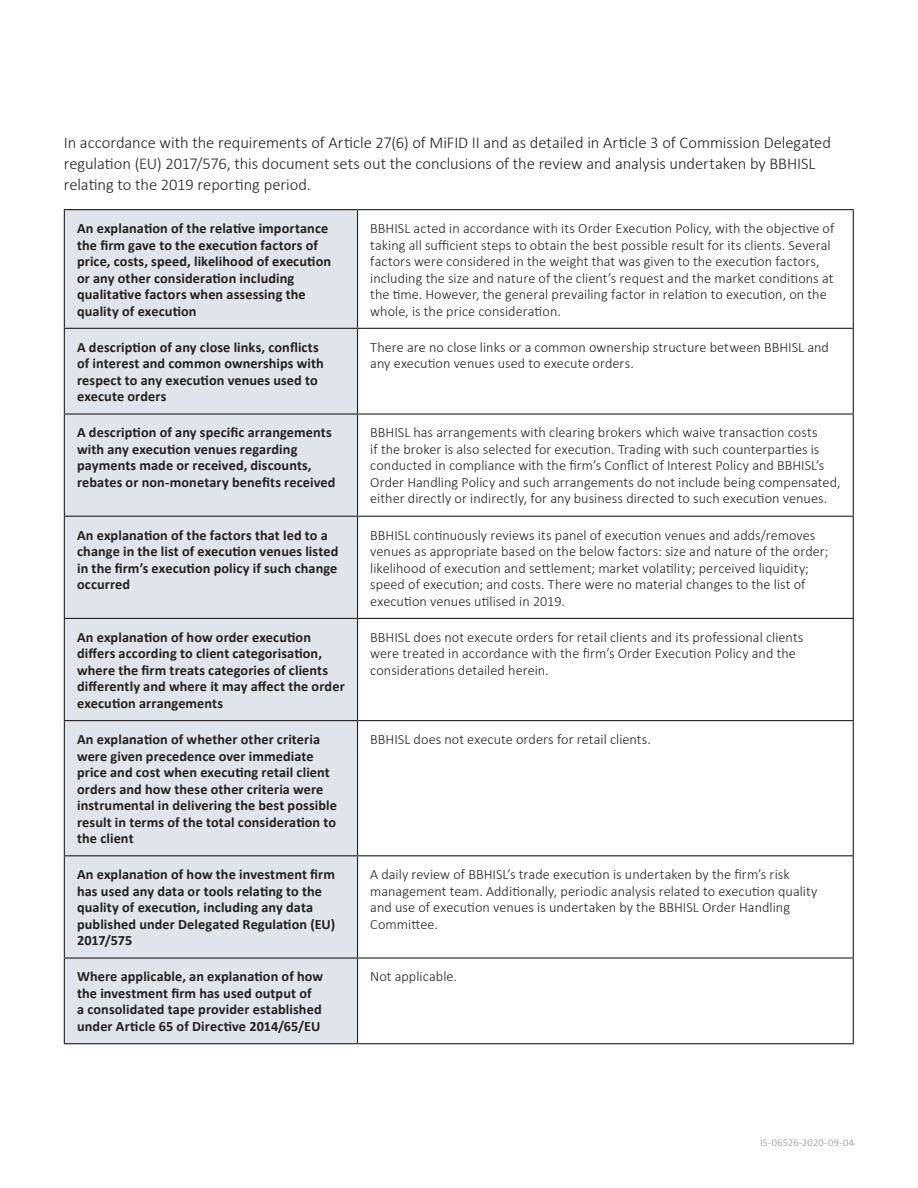
<style>
.page{position:relative;width:918px;height:1188px;background:#fff}
.page>*{position:absolute;margin:0;border:0;box-sizing:border-box;transform-origin:0 0}
.BODY_COPY{font:300 16.5px/21px "Calibri";letter-spacing:-.005em;color:#231f20}
.BODY_TABLE{font:300 14.25px/16.5px "Calibri";letter-spacing:.005em;color:#231f20}
.BODY_TABLE-2{font:700 14.25px/16.5px "Calibri";letter-spacing:.01em;color:#231f20}
.t1{font:300 10.5px "Calibri";letter-spacing:.01em;color:#8c8f92}
</style>
<div class="page">
<div style="left:65px;top:210px;width:292px;height:833px;background:#e1e5eb"></div>
<hr style="left:64px;top:209px;width:294px;height:1px;background:#231f20">
<hr style="left:64px;top:210px;width:1px;height:118px;background:#231f20">
<hr style="left:358px;top:209px;width:496px;height:1px;background:#231f20">
<hr style="left:357px;top:210px;width:1px;height:118px;background:#231f20">
<hr style="left:853px;top:210px;width:1px;height:118px;background:#231f20">
<hr style="left:64px;top:328px;width:294px;height:1px;background:#231f20">
<hr style="left:64px;top:329px;width:1px;height:84px;background:#231f20">
<hr style="left:358px;top:328px;width:496px;height:1px;background:#231f20">
<hr style="left:357px;top:329px;width:1px;height:84px;background:#231f20">
<hr style="left:853px;top:329px;width:1px;height:84px;background:#231f20">
<hr style="left:64px;top:413px;width:294px;height:2px;background:#231f20">
<hr style="left:64px;top:415px;width:1px;height:101px;background:#231f20">
<hr style="left:358px;top:413px;width:496px;height:2px;background:#231f20">
<hr style="left:357px;top:415px;width:1px;height:101px;background:#231f20">
<hr style="left:853px;top:415px;width:1px;height:101px;background:#231f20">
<hr style="left:64px;top:516px;width:294px;height:1px;background:#231f20">
<hr style="left:64px;top:517px;width:1px;height:101px;background:#231f20">
<hr style="left:358px;top:516px;width:496px;height:1px;background:#231f20">
<hr style="left:357px;top:517px;width:1px;height:101px;background:#231f20">
<hr style="left:853px;top:517px;width:1px;height:101px;background:#231f20">
<hr style="left:64px;top:618px;width:294px;height:1px;background:#231f20">
<hr style="left:64px;top:619px;width:1px;height:101px;background:#231f20">
<hr style="left:358px;top:618px;width:496px;height:1px;background:#231f20">
<hr style="left:357px;top:619px;width:1px;height:101px;background:#231f20">
<hr style="left:853px;top:619px;width:1px;height:101px;background:#231f20">
<hr style="left:64px;top:720px;width:294px;height:1px;background:#231f20">
<hr style="left:64px;top:721px;width:1px;height:134px;background:#231f20">
<hr style="left:358px;top:720px;width:496px;height:1px;background:#231f20">
<hr style="left:357px;top:721px;width:1px;height:134px;background:#231f20">
<hr style="left:853px;top:721px;width:1px;height:134px;background:#231f20">
<hr style="left:64px;top:855px;width:294px;height:1px;background:#231f20">
<hr style="left:64px;top:856px;width:1px;height:101px;background:#231f20">
<hr style="left:358px;top:855px;width:496px;height:1px;background:#231f20">
<hr style="left:357px;top:856px;width:1px;height:101px;background:#231f20">
<hr style="left:853px;top:856px;width:1px;height:101px;background:#231f20">
<hr style="left:64px;top:957px;width:294px;height:2px;background:#231f20">
<hr style="left:64px;top:959px;width:1px;height:84px;background:#231f20">
<hr style="left:358px;top:957px;width:496px;height:2px;background:#231f20">
<hr style="left:357px;top:959px;width:1px;height:84px;background:#231f20">
<hr style="left:853px;top:959px;width:1px;height:84px;background:#231f20">
<hr style="left:64px;top:1043px;width:294px;height:1px;background:#231f20">
<hr style="left:358px;top:1043px;width:496px;height:1px;background:#231f20">
<p class="BODY_COPY" style="left:64px;top:132px;width:769px">In accordance with the requirements of Article 27(6) of MiFID II and as detailed in Article 3 of Commission Delegated regulation (EU) 2017/576, this document sets out the conclusions of the review and analysis undertaken by BBHISL relating to the 2019 reporting period.</p>
<p class="BODY_TABLE-2" style="left:77px;top:220px;width:256px">An explanation of the relative importance the firm gave to the execution factors of price, costs, speed, likelihood of execution or any other consideration including qualitative factors when assessing the quality of execution</p>
<p class="BODY_TABLE" style="left:370px;top:220px;width:466px">BBHISL acted in accordance with its Order Execution Policy, with the objective of taking all sufficient steps to obtain the best possible result for its clients. Several factors were considered in the weight that was given to the execution factors, including the size and nature of the client’s request and the market conditions at the time. However, the general prevailing factor in relation to execution, on the whole, is the price consideration.</p>
<p class="BODY_TABLE-2" style="left:77px;top:339px;width:248px">A description of any close links, conflicts of interest and common ownerships with respect to any execution venues used to execute orders</p>
<p class="BODY_TABLE" style="left:370px;top:339px;width:460px">There are no close links or a common ownership structure between BBHISL and any execution venues used to execute orders.</p>
<p class="BODY_TABLE-2" style="left:77px;top:424px;width:260px">A description of any specific arrangements with any execution venues regarding payments made or received, discounts, rebates or non-monetary benefits received</p>
<p class="BODY_TABLE" style="left:370px;top:424px;width:472px">BBHISL has arrangements with clearing brokers which waive transaction costs<br>if the broker is also selected for execution. Trading with such counterparties is conducted in compliance with the firm’s Conflict of Interest Policy and BBHISL’s Order Handling Policy and such arrangements do not include being compensated, either directly or indirectly, for any business directed to such execution venues.</p>
<p class="BODY_TABLE-2" style="left:77px;top:527px;width:263px">An explanation of the factors that led to a change in the list of execution venues listed in the firm’s execution policy if such change occurred</p>
<p class="BODY_TABLE" style="left:370px;top:527px;width:460px">BBHISL continuously reviews its panel of execution venues and adds/removes venues as appropriate based on the below factors: size and nature of the order; likelihood of execution and settlement; market volatility; perceived liquidity; speed of execution; and costs. There were no material changes to the list of execution venues utilised in 2019.</p>
<p class="BODY_TABLE-2" style="left:77px;top:629px;width:269px">An explanation of how order execution differs according to client categorisation, where the firm treats categories of clients differently and where it may affect the order execution arrangements</p>
<p class="BODY_TABLE" style="left:370px;top:629px;width:435px">BBHISL does not execute orders for retail clients and its professional clients were treated in accordance with the firm’s Order Execution Policy and the considerations detailed herein.</p>
<p class="BODY_TABLE-2" style="left:77px;top:731px;width:261px">An explanation of whether other criteria were given precedence over immediate price and cost when executing retail client orders and how these other criteria were instrumental in delivering the best possible result in terms of the total consideration to the client</p>
<p class="BODY_TABLE" style="left:370px;top:731px;width:282px">BBHISL does not execute orders for retail clients.</p>
<p class="BODY_TABLE-2" style="left:77px;top:866px;width:260px">An explanation of how the investment firm has used any data or tools relating to the quality of execution, including any data published under Delegated Regulation (EU)<br>2017/575</p>
<p class="BODY_TABLE" style="left:370px;top:866px;width:449px">A daily review of BBHISL’s trade execution is undertaken by the firm’s risk management team. Additionally, periodic analysis related to execution quality and use of execution venues is undertaken by the BBHISL Order Handling Committee.</p>
<p class="BODY_TABLE-2" style="left:77px;top:968px;width:248px">Where applicable, an explanation of how the investment firm has used output of<br>a consolidated tape provider established under Article 65 of Directive 2014/65/EU</p>
<p class="BODY_TABLE" style="left:370px;top:968px;width:88px">Not applicable.</p>
<p class="t1" style="left:760px;top:1136px;width:96px">IS-06526-2020-09-04</p>
</div>
